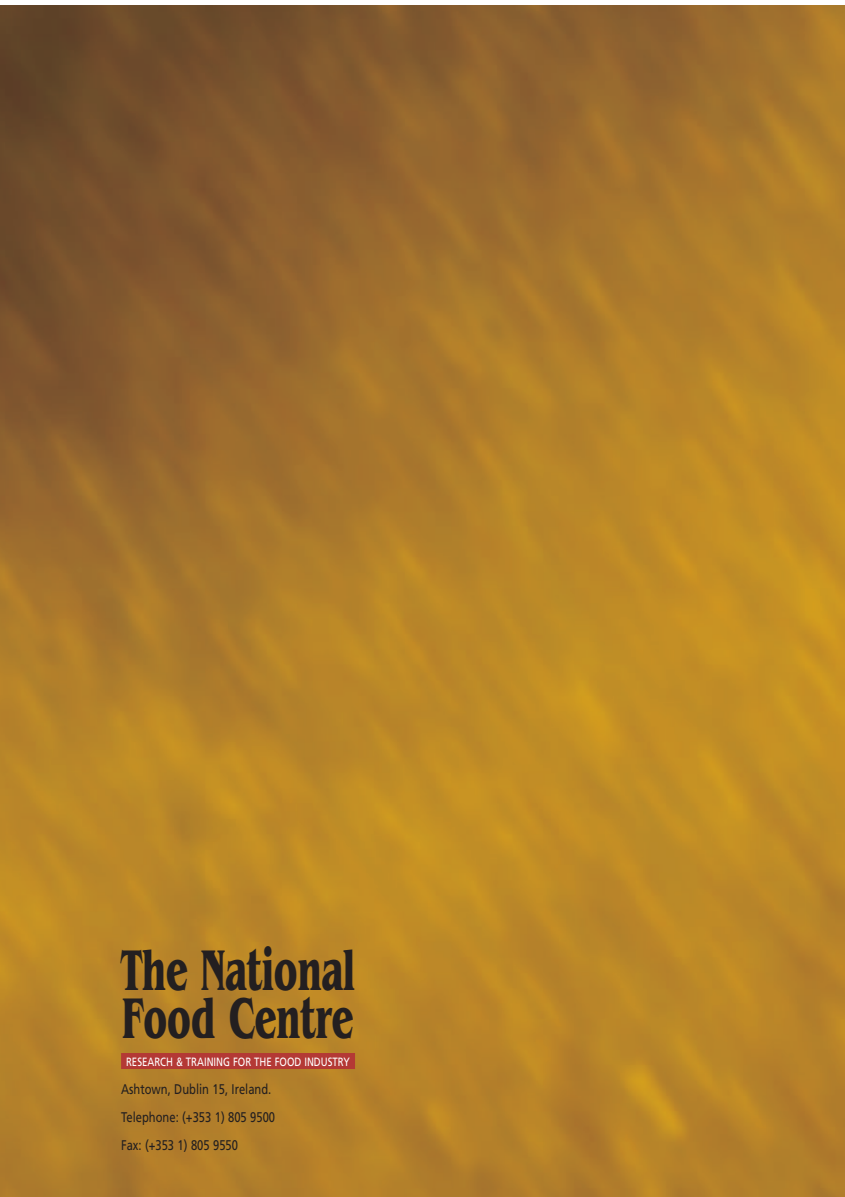
<style>
.page{position:relative;width:845px;height:1197px;background:#fff}
.page>*{position:absolute;margin:0;border:0;box-sizing:border-box;transform-origin:0 0}
.t1{font:700 60px/48px "Benguiat";color:#231f20;scale:.6 1}
.t2{font:14px/28px "Frutiger";color:#231f20;scale:.8 1}
.t3{font:12px "Frutiger";color:#fff;scale:.8 1}
</style>
<div class="page">
<img style="left:0;top:6px;width:845px;height:1190px">
<div style="left:121px;top:1052px;width:234px;height:16px;background:#b43935"></div>
<h1 class="t1" style="left:121px;top:944px;width:392px">The National<br>Food Centre</h1>
<p class="t3" style="left:126px;top:1056px;width:281px">RESEARCH &amp; TRAINING FOR THE FOOD INDUSTRY</p>
<p class="t2" style="left:121px;top:1075px;width:194px">Ashtown, Dublin 15, Ireland.<br>Telephone: (+353 1) 805 9500<br>Fax: (+353 1) 805 9550</p>
</div>
